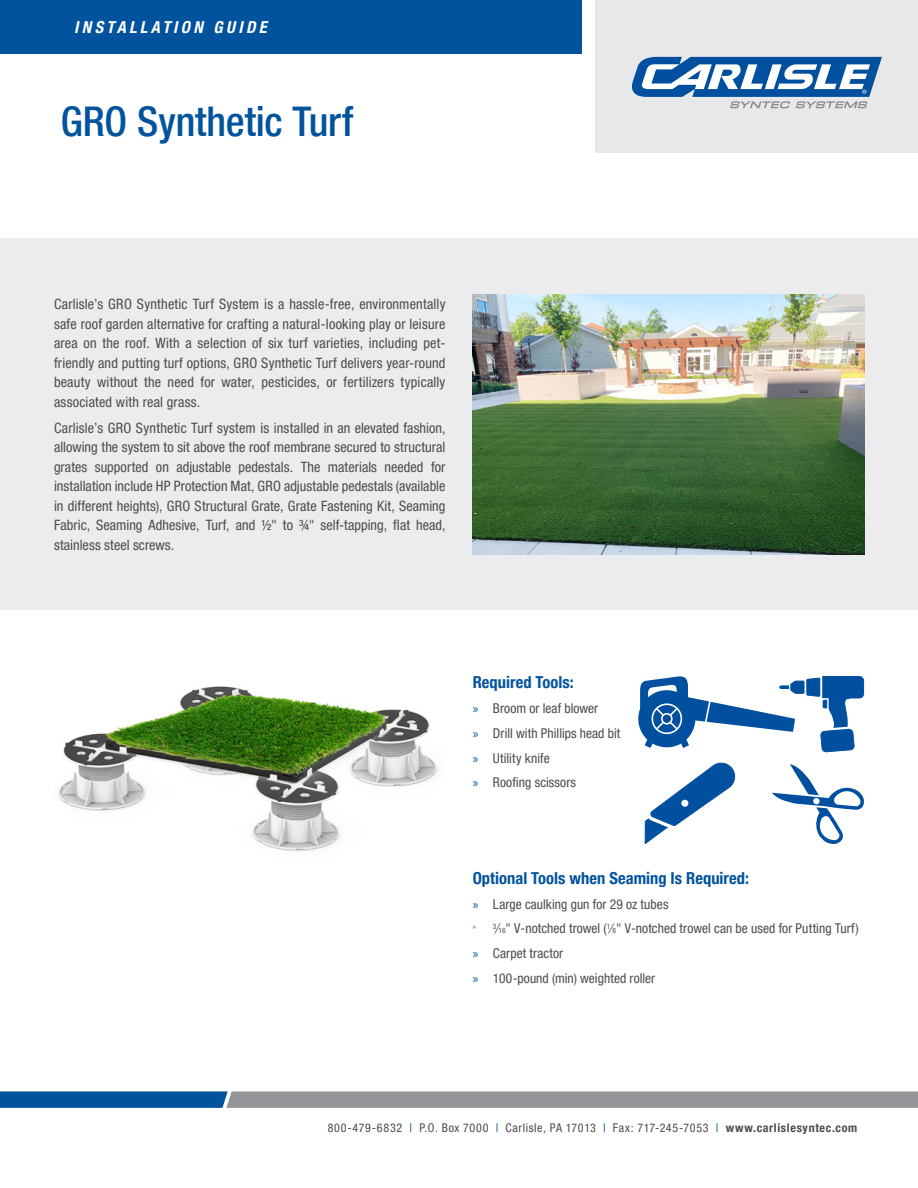
<style>
.page{position:relative;width:918px;height:1188px;background:#fff}
.page>*{position:absolute;margin:0;border:0;box-sizing:border-box;transform-origin:0 0}
.Body_Text{font:500 condensed 40.95px "Helvetica Neue LT Pro";letter-spacing:-.005em;color:#01539e}
.t1{font:700 condensed 16.5px "Helvetica Neue LT Pro";color:#01539e}
.t2{font:italic 700 condensed 16.5px "Helvetica Neue LT Pro";letter-spacing:.2em;color:#fff}
.t3{font:condensed 14.25px/19.5px "Helvetica Neue LT Pro";letter-spacing:.01em;color:#4b4c4d;text-align:justify}
.t4{font:condensed 13.5px "Helvetica Neue LT Pro";letter-spacing:.005em;color:#4b4c4d}
.t5{font:condensed 12px "Helvetica Neue LT Pro";letter-spacing:.05em;color:#4b4c4d}
.s1{font-family:"Myriad Pro";font-stretch:normal;color:#01539e}
.s2{font-size:7.35px}
.s3{color:#01539e}
.s4{font-weight:700}
</style>
<div class="page">
<div style="left:0;top:0;width:582px;height:53px;background:#01539e"></div>
<div style="left:595px;top:0;width:323px;height:153px;background:#e7e8e9"></div>
<svg style="left:0;top:1091px;width:918px;height:17px;background:#74899d"></svg>
<svg style="left:632px;top:57px;width:250px;height:51px"></svg>
<div style="left:0;top:239px;width:918px;height:371px;background:#ececee"></div>
<img style="left:472px;top:294px;width:392px;height:260px">
<img style="left:58px;top:686px;width:380px;height:165px">
<svg style="left:638px;top:676px;width:226px;height:168px"></svg>
<p class="t2" style="left:74px;top:18px;width:194px">INSTALLATION GUIDE</p>
<p class="Body_Text" style="left:61px;top:96px;width:294px">GRO Synthetic Turf</p>
<p class="t3" style="left:54px;top:294px;width:393px">Carlisle’s GRO Synthetic Turf System is a hassle-free, environmentally safe roof garden alternative for crafting a natural-looking play or leisure area on the roof. With a selection of six turf varieties, including pet&shy;friendly and putting turf options, GRO Synthetic Turf delivers year-round beauty without the need for water, pesticides, or fertilizers typically associated with real grass.</p>
<p class="t3" style="left:54px;top:418px;width:393px">Carlisle’s GRO Synthetic Turf system is installed in an elevated fashion, allowing the system to sit above the roof membrane secured to structural grates supported on adjustable pedestals. The materials needed for installation include HP Protection Mat, GRO adjustable pedestals (available in different heights), GRO Structural Grate, Grate Fastening Kit, Seaming Fabric, Seaming Adhesive, Turf, and ½" to ¾" self-tapping, flat head, stainless steel screws.</p>
<p class="t1" style="left:473px;top:673px;width:103px">Required Tools:</p>
<p class="t4" style="left:473px;top:700px;width:127px"><span class="s1">»</span> Broom or leaf blower</p>
<p class="t4" style="left:473px;top:725px;width:149px"><span class="s1">»</span> Drill with Phillips head bit</p>
<p class="t4" style="left:473px;top:750px;width:79px"><span class="s1">»</span> Utility knife</p>
<p class="t4" style="left:473px;top:775px;width:105px"><span class="s1">»</span> Roofing scissors</p>
<p class="t1" style="left:473px;top:868px;width:278px">Optional Tools when Seaming Is Required:</p>
<p class="t4" style="left:473px;top:896px;width:197px"><span class="s1">»</span> Large caulking gun for 29 oz tubes</p>
<p class="t4" style="left:473px;top:921px;width:387px"><sup>»</sup> <sup>3</sup>⁄<span class="s2">16</span>" V-notched trowel (<sup>1</sup>⁄<span class="s2">8</span>" V-notched trowel can be used for Putting Turf)</p>
<p class="t4" style="left:473px;top:945px;width:92px"><span class="s1">»</span> Carpet tractor</p>
<p class="t4" style="left:473px;top:970px;width:184px"><span class="s1">»</span> 100-pound (min) weighted roller</p>
<p class="t5" style="left:328px;top:1121px;width:531px">800-479-6832 <span class="s3">|</span> P.O. Box 7000 <span class="s3">|</span> Carlisle, PA 17013 <span class="s3">|</span> Fax: 717-245-7053 <span class="s3">|</span> <span class="s4">www.carlislesyntec.com</span></p>
</div>
